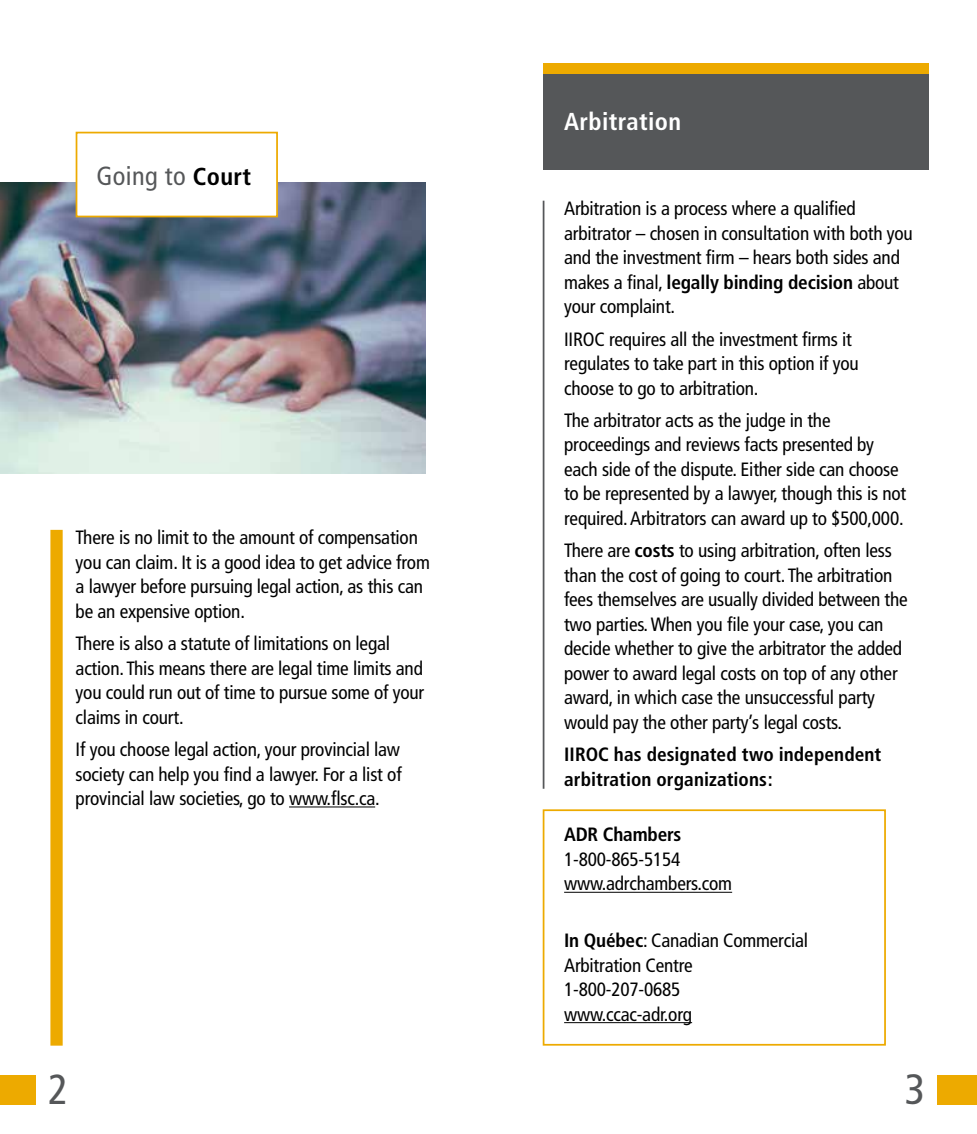
<style>
.page{position:relative;width:977px;height:1134px;background:#fff}
.page>*{position:absolute;margin:0;border:0;box-sizing:border-box;transform-origin:0 0}
.t1{font:condensed 42.35px "Frutiger";color:#555759}
.t2{font:condensed 42px "Frutiger";color:#555759}
.t3{font:condensed 26.25px "Frutiger";letter-spacing:.015em;color:#555759}
.t4{font:700 condensed 24.5px "Frutiger";letter-spacing:.015em;color:#fff}
.t5{font:condensed 19.25px/24.5px "Frutiger";letter-spacing:-.01em;color:#000}
.t6{font:700 condensed 19.25px/24.5px "Frutiger";letter-spacing:.005em;color:#000}
.s1{font-weight:700;font-size:24.5px;color:#000}
.s2{font-weight:700}
</style>
<div class="page">
<div style="left:937px;top:1075px;width:39px;height:29px;background:#edaa00"></div>
<div style="left:0;top:1075px;width:35px;height:29px;background:#edaa00"></div>
<img style="left:0;top:182px;width:425px;height:292px">
<div style="left:50px;top:530px;width:13px;height:516px;background:#edaa00"></div>
<hr style="left:289px;top:806px;width:86px;height:1px;background:#000">
<div style="left:76px;top:132px;width:202px;height:85px;background:#fff;border:2px solid #edaa00"></div>
<div style="left:542px;top:70px;width:386px;height:100px;background:#555759"></div>
<div style="left:542px;top:63px;width:386px;height:10px;background:#edaa00"></div>
<hr style="left:542px;top:201px;width:2px;height:588px;background:#555759">
<div style="left:542px;top:809px;width:343px;height:237px;background:#fff;border:2px solid #edaa00"></div>
<hr style="left:564px;top:892px;width:168px;height:1px;background:#000">
<hr style="left:564px;top:1022px;width:128px;height:1px;background:#000">
<h3 class="t3" style="left:96px;top:160px;width:156px">Going to <span class="s1">Court</span></h3>
<p class="t5" style="left:76px;top:526px;width:356px">There is no limit to the amount of compensation you can claim. It is a good idea to get advice from a lawyer before pursuing legal action, as this can be an expensive option.</p>
<p class="t5" style="left:76px;top:631px;width:350px">There is also a statute of limitations on legal action. This means there are legal time limits and you could run out of time to pursue some of your claims in court.</p>
<p class="t5" style="left:76px;top:737px;width:327px;text-align:justify">If you choose legal action, your provincial law society can help you find a lawyer. For a list of provincial law societies, go to www.flsc.ca.</p>
<p class="t4" style="left:564px;top:107px;width:118px">Arbitration</p>
<p class="t5" style="left:564px;top:196px;width:350px">Arbitration is a process where a qualified arbitrator – chosen in consultation with both you and the investment firm – hears both sides and makes a final, <span class="s2">legally binding decision</span> about your complaint.</p>
<p class="t5" style="left:564px;top:327px;width:296px">IIROC requires all the investment firms it regulates to take part in this option if you choose to go to arbitration.</p>
<p class="t5" style="left:564px;top:408px;width:344px">The arbitrator acts as the judge in the proceedings and reviews facts presented by each side of the dispute. Either side can choose to be represented by a lawyer, though this is not required. Arbitrators can award up to $500,000.</p>
<p class="t5" style="left:564px;top:539px;width:345px">There are <span class="s2">costs</span> to using arbitration, often less than the cost of going to court. The arbitration fees themselves are usually divided between the two parties. When you file your case, you can decide whether to give the arbitrator the added power to award legal costs on top of any other award, in which case the unsuccessful party would pay the other party’s legal costs.</p>
<p class="t6" style="left:564px;top:742px;width:319px">IIROC has designated two independent arbitration organizations:</p>
<p class="t6" style="left:564px;top:822px;width:119px">ADR Chambers</p>
<p class="t5" style="left:564px;top:847px;width:169px">1-800-865-5154 www.adrchambers.com</p>
<p class="t5" style="left:564px;top:928px;width:245px"><span class="s2">In Québec</span>: Canadian Commercial<br>Arbitration Centre<br>1-800-207-0685 www.ccac-adr.org</p>
<h2 class="t2" style="left:48px;top:1065px;width:22px">2</h2>
<h1 class="t1" style="left:904px;top:1065px;width:22px">3</h1>
</div>
